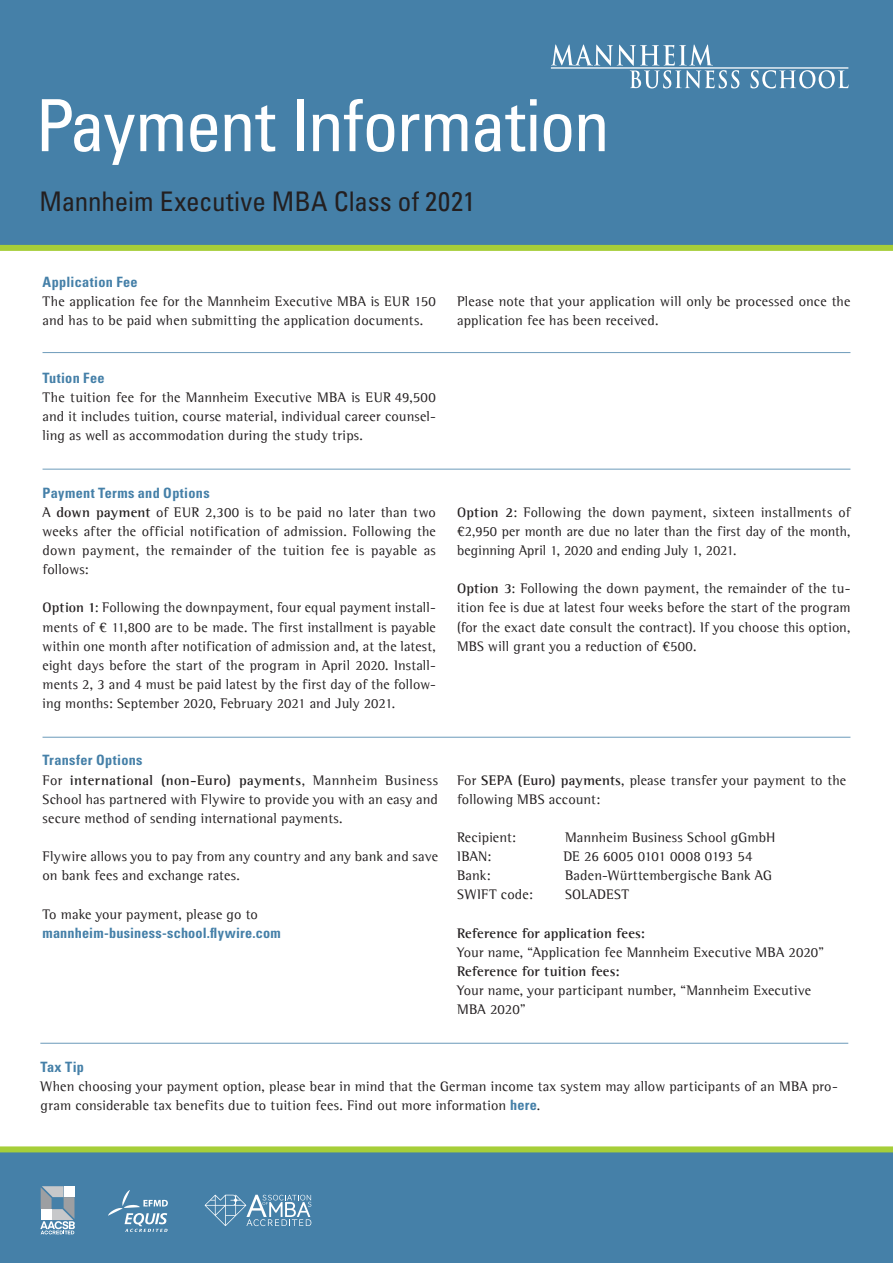
<style>
.page{position:relative;width:893px;height:1263px;background:#fff}
.page>*{position:absolute;margin:0;border:0;box-sizing:border-box;transform-origin:0 0}
._01_Titel_Headline{font:condensed 72px "Univers LT Std";letter-spacing:-.025em;color:#fff}
._02_Titel_Subheadlin{font:condensed 27px "Univers LT Std";color:#231f20}
._01_Fliesstext_Block{font:14.25px/19.2px "Agfa Rotis Semi Serif";letter-spacing:.01em;color:#231f20}
._04_Subhead_innen{font:700 condensed 14.25px "Univers LT Std";letter-spacing:.025em;color:#4580a8}
._01_Fliesstext_Block-2{font:700 condensed 14.25px "Univers LT Std";letter-spacing:.01em;color:#4580a8}
.s1{font-weight:700}
.s2{font-family:"Univers LT Std";font-weight:700;font-stretch:condensed;color:#4580a8}
</style>
<div class="page">
<div style="left:0;top:0;width:893px;height:249px;background:#4580a8"></div>
<div style="left:0;top:245px;width:893px;height:6px;background:#a6ce39"></div>
<hr style="left:551px;top:67px;width:297px;height:2px;background:#fff">
<svg style="left:551px;top:45px;width:188px;height:43px"></svg>
<svg style="left:750px;top:70px;width:98px;height:18px"></svg>
<div style="left:0;top:1151px;width:893px;height:112px;background:#4580a8"></div>
<div style="left:0;top:1146px;width:893px;height:6px;background:#a6ce39"></div>
<svg style="left:40px;top:1186px;width:35px;height:48px"></svg>
<svg style="left:108px;top:1190px;width:60px;height:42px"></svg>
<svg style="left:205px;top:1195px;width:106px;height:31px"></svg>
<hr style="left:43px;top:352px;width:807px;height:1px;background:#4580a8">
<hr style="left:43px;top:469px;width:807px;height:1px;background:#4580a8">
<hr style="left:43px;top:737px;width:807px;height:1px;background:#4580a8">
<hr style="left:40px;top:1043px;width:808px;height:1px;background:#4580a8">
<p class="_01_Titel_Headline" style="left:35px;top:80px;width:576px">Payment Information</p>
<p class="_02_Titel_Subheadlin" style="left:39px;top:184px;width:437px">Mannheim Executive MBA Class of 2021</p>
<p class="_04_Subhead_innen" style="left:43px;top:273px;width:97px">Application Fee</p>
<p class="_01_Fliesstext_Block" style="left:43px;top:292px;width:395px">The application fee for the Mannheim Executive MBA is EUR 150 and has to be paid when submitting the application documents.</p>
<p class="_01_Fliesstext_Block" style="left:457px;top:292px;width:395px">Please note that your application will only be processed once the application fee has been received.</p>
<p class="_01_Fliesstext_Block-2" style="left:43px;top:369px;width:64px">Tution Fee</p>
<p class="_01_Fliesstext_Block" style="left:43px;top:387px;width:395px;text-align:justify">The tuition fee for the Mannheim Executive MBA is EUR 49,500 and it includes tuition, course material, individual career counsel&shy;ling as well as accommodation during the study trips.</p>
<p class="_04_Subhead_innen" style="left:43px;top:484px;width:169px">Payment Terms and Options</p>
<p class="_01_Fliesstext_Block" style="left:43px;top:502px;width:395px;text-align:justify">A <span class="s1">down payment</span> of EUR 2,300 is to be paid no later than two weeks after the official notification of admission. Following the down payment, the remainder of the tuition fee is payable as follows:</p>
<p class="_01_Fliesstext_Block" style="left:43px;top:598px;width:395px;text-align:justify"><span class="s1">Option 1</span>: Following the downpayment, four equal payment install&shy;ments of € 11,800 are to be made. The first installment is payable within one month after notification of admission and, at the latest, eight days before the start of the program in April 2020. Install&shy;ments 2, 3 and 4 must be paid latest by the first day of the follow&shy;ing months: September 2020, February 2021 and July 2021.</p>
<p class="_04_Subhead_innen" style="left:43px;top:752px;width:102px">Transfer Options</p>
<p class="_01_Fliesstext_Block" style="left:43px;top:770px;width:397px;text-align:justify">For <span class="s1">international (non-Euro) payments</span>, Mannheim Business School has partnered with Flywire to provide you with an easy and secure method of sending international payments.</p>
<p class="_01_Fliesstext_Block" style="left:43px;top:847px;width:397px">Flywire allows you to pay from any country and any bank and save on bank fees and exchange rates.</p>
<p class="_01_Fliesstext_Block" style="left:43px;top:904px;width:217px">To make your payment, please go to</p>
<p class="_01_Fliesstext_Block-2" style="left:43px;top:924px;width:240px">mannheim-business-school.flywire.com</p>
<p class="_01_Fliesstext_Block" style="left:457px;top:502px;width:395px;text-align:justify"><span class="s1">Option 2</span>: Following the down payment, sixteen installments of €2,950 per month are due no later than the first day of the month, beginning April 1, 2020 and ending July 1, 2021.</p>
<p class="_01_Fliesstext_Block" style="left:457px;top:579px;width:395px;text-align:justify"><span class="s1">Option 3</span>: Following the down payment, the remainder of the tu&shy;ition fee is due at latest four weeks before the start of the program (for the exact date consult the contract). If you choose this option, MBS will grant you a reduction of €500.</p>
<p class="_01_Fliesstext_Block" style="left:457px;top:770px;width:391px">For <span class="s1">SEPA (Euro) payments</span>, please transfer your payment to the following MBS account:</p>
<p class="_01_Fliesstext_Block" style="left:457px;top:827px;width:61px">Recipient:</p>
<p class="_01_Fliesstext_Block" style="left:565px;top:827px;width:212px">Mannheim Business School gGmbH</p>
<p class="_01_Fliesstext_Block" style="left:457px;top:847px;width:36px">IBAN:</p>
<p class="_01_Fliesstext_Block" style="left:563px;top:847px;width:191px">DE 26 6005 0101 0008 0193 54</p>
<p class="_01_Fliesstext_Block" style="left:457px;top:866px;width:35px">Bank:</p>
<p class="_01_Fliesstext_Block" style="left:565px;top:866px;width:208px">Baden-Württembergische Bank AG</p>
<p class="_01_Fliesstext_Block" style="left:457px;top:885px;width:77px">SWIFT code:</p>
<p class="_01_Fliesstext_Block" style="left:565px;top:885px;width:65px">SOLADEST</p>
<p class="_01_Fliesstext_Block" style="left:457px;top:923px;width:369px"><span class="s1">Reference for application fees:<br></span>Your name, “Application fee Mannheim Executive MBA 2020”</p>
<p class="_01_Fliesstext_Block" style="left:457px;top:961px;width:356px"><span class="s1">Reference for tuition fees:<br></span>Your name, your participant number, “Mannheim Executive<br>MBA 2020”</p>
<p class="_01_Fliesstext_Block" style="left:40px;top:1057px;width:799px"><span class="s2">Tax Tip<br></span>When choosing your payment option, please bear in mind that the German income tax system may allow participants of an MBA pro&shy;gram considerable tax benefits due to tuition fees. Find out more information <span class="s2">here</span>.</p>
</div>
